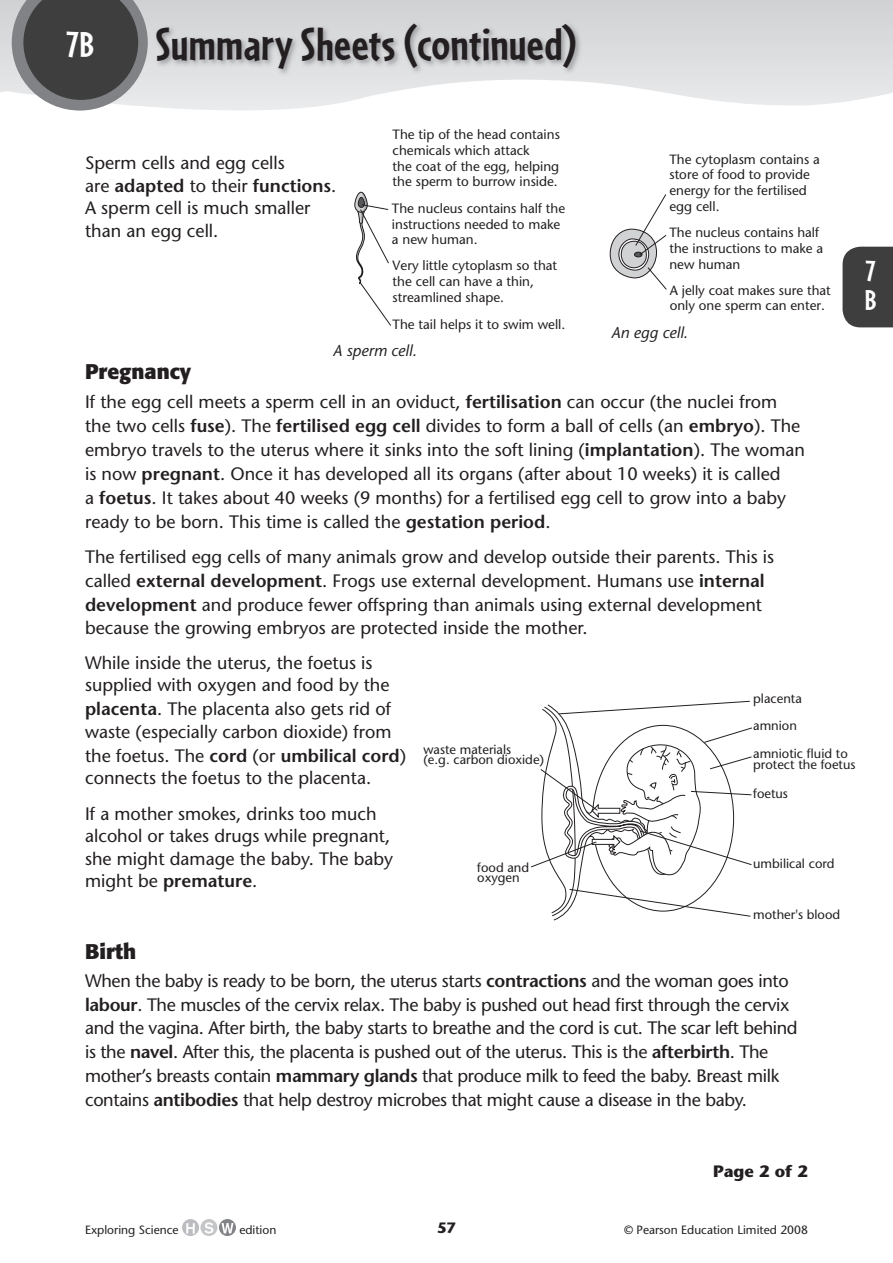
<style>
.page{position:relative;width:893px;height:1263px;background:#fff}
.page>*{position:absolute;margin:0;border:0;box-sizing:border-box;transform-origin:0 0}
.t1{font:700 48px "Cafeteria";letter-spacing:.005em;color:#231f20}
.t2{font:700 37.5px "Cafeteria";color:#fff}
.t3{font:700 30px/28.5px "Cafeteria";color:#fff}
.t4{font:700 21px "Formata";color:#231f20}
.t5{font:18px/22.5px "Stone Sans";color:#231f20}
.t6{font:18px/23.7px "Stone Sans";letter-spacing:-.02em;color:#231f20}
.t7{font:700 16.5px "Stone Sans Std";color:#231f20}
.t8{font:italic 500 15.9px "Stone Sans Std";color:#231f20}
.t9{font:700 15px "Stone Sans Std";color:#231f20}
.t10{font:500 13.5px/15.9px "Stone Sans Std";color:#231f20}
.t11{font:500 13.35px/15.9px "Stone Sans Std";color:#231f20}
.t12{font:500 13.05px/28.7px "Stone Sans Std";color:#231f20}
.t13{font:12px "Stone Sans";color:#231f20}
.s1{font-weight:600}
.s2{font-family:"Stone Sans Std";font-weight:600}
</style>
<div class="page">
<svg style="left:148px;top:0;width:745px;height:110px"></svg>
<div style="left:182px;top:1219px;width:17px;height:17px;background:#bcbdc0;border-radius:50%"></div>
<svg style="left:186px;top:1223px;width:9px;height:11px"></svg>
<div style="left:200px;top:1219px;width:17px;height:17px;background:#c5c6c8;border-radius:50%"></div>
<svg style="left:204px;top:1222px;width:9px;height:11px"></svg>
<svg style="left:219px;top:1219px;width:17px;height:17px"></svg>
<svg style="left:222px;top:1223px;width:12px;height:10px"></svg>
<div style="left:843px;top:247px;width:50px;height:80px;background:#3e3e3f"></div>
<img style="left:153px;top:21px;width:430px;height:56px">
<svg style="left:354px;top:191px;width:37px;height:135px"></svg>
<svg style="left:609px;top:194px;width:58px;height:96px"></svg>
<svg style="left:531px;top:701px;width:221px;height:220px"></svg>
<svg style="left:0;top:0;width:148px;height:111px;background:#717273"></svg>
<h2 class="t2" style="left:66px;top:23px;width:29px">7B</h2>
<h1 class="t1" style="left:156px;top:17px;width:422px">Summary Sheets (continued)</h1>
<p class="t5" style="left:85px;top:152px;width:253px">Sperm cells and egg cells<br>are <span class="s1">adapted</span> to their <span class="s1">functions</span>.<br>A sperm cell is much smaller than an egg cell.</p>
<p class="t10" style="left:393px;top:126px;width:169px">The tip of the head contains chemicals which attack<br>the coat of the egg, helping the sperm to burrow inside.</p>
<p class="t10" style="left:392px;top:200px;width:175px">The nucleus contains half the instructions needed to make a new human.</p>
<p class="t10" style="left:393px;top:257px;width:166px">Very little cytoplasm so that the cell can have a thin, streamlined shape.</p>
<p class="t8" style="left:333px;top:341px;width:86px">A sperm cell.</p>
<p class="t10" style="left:393px;top:316px;width:174px">The tail helps it to swim well.</p>
<p class="t11" style="left:669px;top:151px;width:152px">The cytoplasm contains a store of food to provide energy for the fertilised egg cell.</p>
<p class="t11" style="left:669px;top:225px;width:155px">The nucleus contains half the instructions to make a new human</p>
<p class="t11" style="left:670px;top:282px;width:163px">A jelly coat makes sure that only one sperm can enter.</p>
<p class="t8" style="left:611px;top:323px;width:78px">An egg cell.</p>
<p class="t4" style="left:85px;top:359px;width:108px">Pregnancy</p>
<p class="t5" style="left:85px;top:389px;width:722px;line-height:24px">If the egg cell meets a sperm cell in an oviduct, <span class="s2">fertilisation</span> can occur (the nuclei from the two cells <span class="s2">fuse</span>). The <span class="s2">fertilised egg cell</span> divides to form a ball of cells (an <span class="s2">embryo</span>). The embryo travels to the uterus where it sinks into the soft lining (<span class="s2">implantation</span>). The woman is now <span class="s2">pregnant</span>. Once it has developed all its organs (after about 10 weeks) it is called<br>a <span class="s2">foetus</span>. It takes about 40 weeks (9 months) for a fertilised egg cell to grow into a baby ready to be born. This time is called the <span class="s2">gestation period</span>.</p>
<p class="t5" style="left:85px;top:545px;width:691px;line-height:23.5px">The fertilised egg cells of many animals grow and develop outside their parents. This is called <span class="s2">external development</span>. Frogs use external development. Humans use <span class="s2">internal development</span> and produce fewer offspring than animals using external development because the growing embryos are protected inside the mother.</p>
<p class="t5" style="left:85px;top:651px;width:323px;line-height:23.1px">While inside the uterus, the foetus is supplied with oxygen and food by the <span class="s2">placenta</span>. The placenta also gets rid of waste (especially carbon dioxide) from the foetus. The <span class="s2">cord</span> (or <span class="s2">umbilical cord</span>) connects the foetus to the placenta.</p>
<p class="t5" style="left:85px;top:802px;width:310px">If a mother smokes, drinks too much alcohol or takes drugs while pregnant, she might damage the baby. The baby might be <span class="s1">premature</span>.</p>
<p class="t12" style="left:753px;top:684px;width:50px">placenta</p>
<p class="t12" style="left:753px;top:711px;width:96px">amnion amniotic fluid to</p>
<p class="t12" style="left:753px;top:750px;width:104px">protect the foetus foetus</p>
<p class="t12" style="left:423px;top:744px;width:122px;line-height:10.5px">waste materials<br>(e.g. carbon dioxide)</p>
<p class="t12" style="left:477px;top:862px;width:53px;line-height:10.5px">food and oxygen</p>
<p class="t12" style="left:753px;top:849px;width:83px">umbilical cord</p>
<p class="t12" style="left:753px;top:900px;width:89px">mother's blood</p>
<p class="t4" style="left:85px;top:938px;width:53px">Birth</p>
<p class="t6" style="left:85px;top:969px;width:714px">When the baby is ready to be born, the uterus starts <span class="s2">contractions</span> and the woman goes into <span class="s2">labour</span>. The muscles of the cervix relax. The baby is pushed out head first through the cervix and the vagina. After birth, the baby starts to breathe and the cord is cut. The scar left behind is the <span class="s2">navel</span>. After this, the placenta is pushed out of the uterus. This is the <span class="s2">afterbirth</span>. The mother’s breasts contain <span class="s2">mammary glands</span> that produce milk to feed the baby. Breast milk contains <span class="s2">antibodies</span> that help destroy microbes that might cause a disease in the baby.</p>
<h3 class="t3" style="left:865px;top:257px;width:13px">7<br>B</h3>
<p class="t7" style="left:713px;top:1161px;width:96px">Page 2 of 2</p>
<p class="t13" style="left:85px;top:1222px;width:95px">Exploring Science</p>
<p class="t13" style="left:239px;top:1222px;width:38px">edition</p>
<p class="t9" style="left:437px;top:1218px;width:20px">57</p>
<p class="t13" style="left:624px;top:1222px;width:185px">© Pearson Education Limited 2008</p>
</div>
